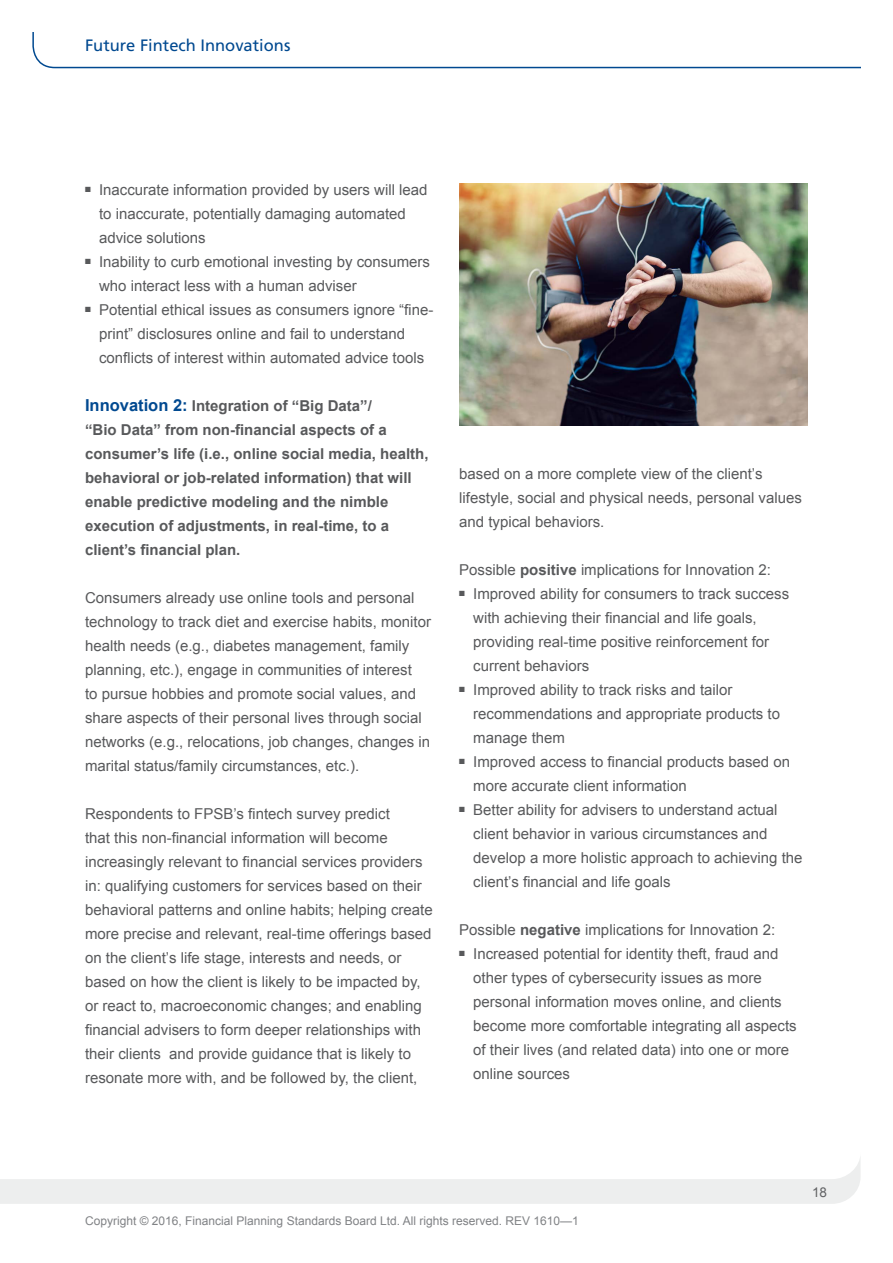
<style>
.page{position:relative;width:893px;height:1263px;background:#fff}
.page>*{position:absolute;margin:0;border:0;box-sizing:border-box;transform-origin:0 0}
.t1{font:16.5px "Frutiger";color:#004990}
.t2{font:15px/24px "Arial";color:#58595b}
.t3{font:700 15px/24px "Arial";color:#58595b}
.t4{font:13.5px "Arial";color:#616264}
.t5{font:12px "Arial";color:#808285}
.s1{font-size:16.5px;color:#004990}
.s2{font-weight:700}
</style>
<div class="page">
<svg style="left:0;top:1157px;width:861px;height:47px"></svg>
<svg style="left:32px;top:32px;width:829px;height:37px"></svg>
<img style="left:459px;top:183px;width:349px;height:243px">
<p class="t1" style="left:85px;top:36px;width:207px">Future Fintech Innovations</p>
<p class="t2" style="left:99px;top:178px;width:330px;text-indent:-14px">■ Inaccurate information provided by users will lead to inaccurate, potentially damaging automated advice solutions</p>
<p class="t2" style="left:99px;top:250px;width:332px;text-indent:-14px">■ Inability to curb emotional investing by consumers who interact less with a human adviser</p>
<p class="t2" style="left:99px;top:298px;width:336px;text-indent:-14px">■ Potential ethical issues as consumers ignore “fine&shy;print” disclosures online and fail to understand conflicts of interest within automated advice tools</p>
<p class="t3" style="left:85px;top:394px;width:345px"><span class="s1">Innovation 2:</span> Integration of “Big Data”/<br>“Bio Data” from non-financial aspects of a consumer’s life (i.e., online social media, health, behavioral or job-related information) that will enable predictive modeling and the nimble execution of adjustments, in real-time, to a client’s financial plan.</p>
<p class="t2" style="left:85px;top:586px;width:347px">Consumers already use online tools and personal technology to track diet and exercise habits, monitor health needs (e.g., diabetes management, family planning, etc.), engage in communities of interest<br>to pursue hobbies and promote social values, and share aspects of their personal lives through social networks (e.g., relocations, job changes, changes in marital status/family circumstances, etc.).</p>
<p class="t2" style="left:85px;top:802px;width:349px">Respondents to FPSB’s fintech survey predict<br>that this non-financial information will become increasingly relevant to financial services providers in: qualifying customers for services based on their behavioral patterns and online habits; helping create more precise and relevant, real-time offerings based on the client’s life stage, interests and needs, or based on how the client is likely to be impacted by, or react to, macroeconomic changes; and enabling financial advisers to form deeper relationships with their clients and provide guidance that is likely to resonate more with, and be followed by, the client,</p>
<p class="t2" style="left:459px;top:462px;width:344px">based on a more complete view of the client’s lifestyle, social and physical needs, personal values and typical behaviors.</p>
<p class="t2" style="left:459px;top:558px;width:313px">Possible <span class="s2">positive</span> implications for Innovation 2:</p>
<p class="t2" style="left:473px;top:582px;width:317px;text-indent:-14px">■ Improved ability for consumers to track success with achieving their financial and life goals, providing real-time positive reinforcement for current behaviors</p>
<p class="t2" style="left:473px;top:678px;width:308px;text-indent:-14px">■ Improved ability to track risks and tailor recommendations and appropriate products to manage them</p>
<p class="t2" style="left:473px;top:750px;width:318px;text-indent:-14px">■ Improved access to financial products based on more accurate client information</p>
<p class="t2" style="left:473px;top:798px;width:331px;text-indent:-14px">■ Better ability for advisers to understand actual client behavior in various circumstances and develop a more holistic approach to achieving the client’s financial and life goals</p>
<p class="t2" style="left:459px;top:918px;width:317px">Possible <span class="s2">negative</span> implications for Innovation 2:</p>
<p class="t2" style="left:473px;top:942px;width:325px;text-indent:-14px">■ Increased potential for identity theft, fraud and other types of cybersecurity issues as more personal information moves online, and clients become more comfortable integrating all aspects of their lives (and related data) into one or more online sources</p>
<p class="t5" style="left:85px;top:1213px;width:495px">Copyright © 2016, Financial Planning Standards Board Ltd. All rights reserved. REV 1610—1</p>
<p class="t4" style="left:812px;top:1183px;width:17px">18</p>
</div>
